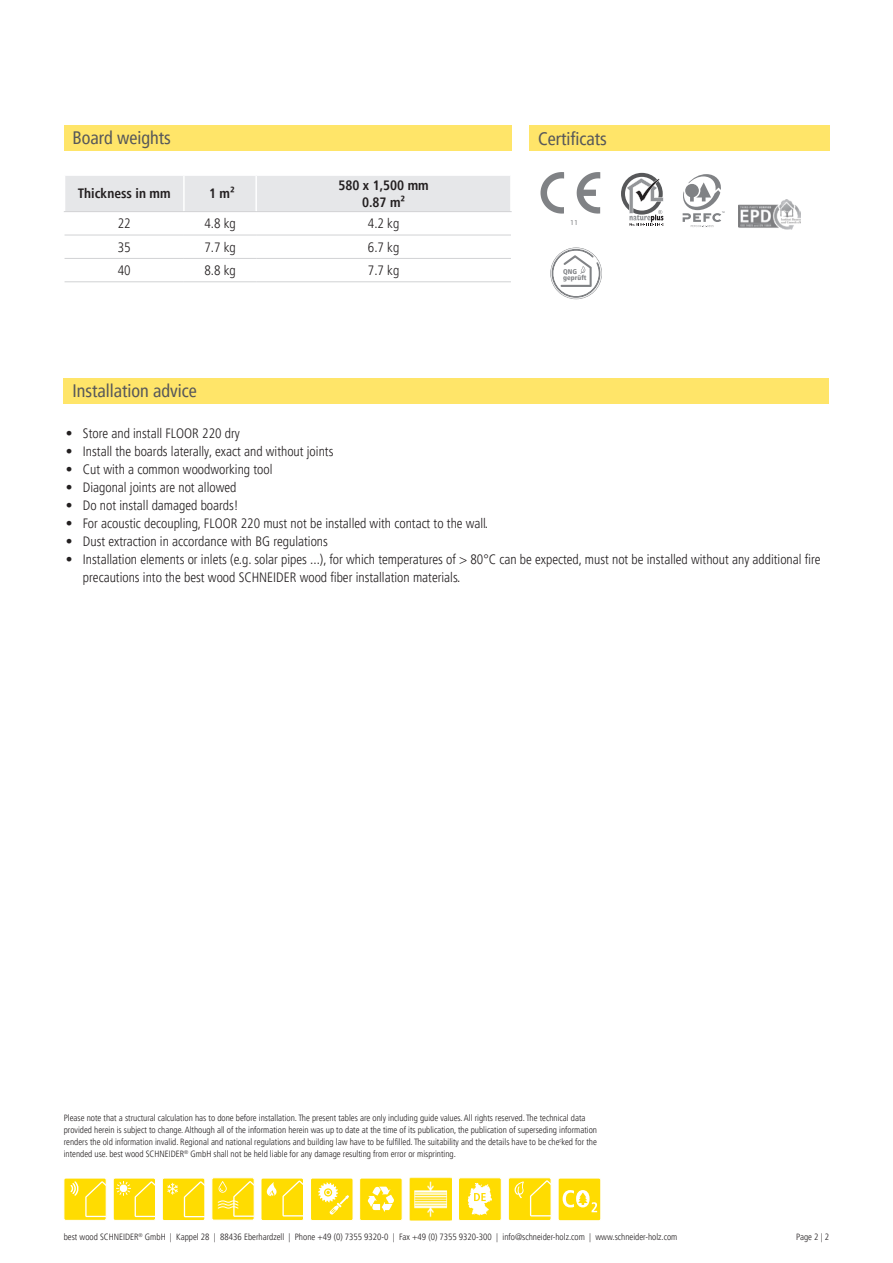
<style>
.page{position:relative;width:893px;height:1263px;background:#fff}
.page>*{position:absolute;margin:0;border:0;box-sizing:border-box;transform-origin:0 0}
.t1{font:condensed 18px "Frutiger LT Pro";color:#57585a}
.t2{font:300 condensed 13.5px/18px "Frutiger LT Pro";color:#231f20}
.t3{font:700 condensed 13.5px "Frutiger LT Pro";color:#231f20}
.t4{font:300 condensed 9px/12px "Frutiger LT Pro";color:#231f20}
.t5{font:7.5px "Myriad Pro";color:#808285}
.t6{font:900 condensed 6.9px/6.3px "Frutiger LT Pro";color:#808285}
</style>
<div class="page">
<img style="left:409px;top:1178px;width:43px;height:42px">
<div style="left:64px;top:1178px;width:42px;height:42px;background:#ffdc01;border-radius:2px"></div>
<div style="left:64px;top:1178px;width:42px;height:42px;border:1px solid #fff;border-radius:2px"></div>
<svg style="left:70px;top:1181px;width:36px;height:36px"></svg>
<div style="left:113px;top:1178px;width:42px;height:42px;background:linear-gradient(to right,#ffdc02,#ffdc01);border-radius:2px"></div>
<div style="left:113px;top:1178px;width:43px;height:42px;border:1px solid #fff;border-radius:2px"></div>
<svg style="left:116px;top:1181px;width:39px;height:36px"></svg>
<div style="left:162px;top:1178px;width:43px;height:42px;background:#ffdc01;border-radius:2px"></div>
<div style="left:162px;top:1178px;width:43px;height:43px;border:1px solid #fff;border-radius:2px"></div>
<svg style="left:184px;top:1181px;width:21px;height:36px"></svg>
<svg style="left:167px;top:1183px;width:11px;height:12px"></svg>
<div style="left:212px;top:1178px;width:42px;height:42px;background:#ffdc01;border-radius:2px"></div>
<div style="left:212px;top:1178px;width:42px;height:42px;border:1px solid #fff;border-radius:2px"></div>
<svg style="left:218px;top:1181px;width:36px;height:36px"></svg>
<div style="left:261px;top:1178px;width:42px;height:42px;background:#ffdc01;border-radius:2px"></div>
<div style="left:261px;top:1178px;width:43px;height:43px;border:1px solid #fff;border-radius:2px"></div>
<svg style="left:267px;top:1180px;width:36px;height:36px"></svg>
<div style="left:311px;top:1178px;width:42px;height:42px;background:#ffdc01;border-radius:2px"></div>
<div style="left:310px;top:1178px;width:43px;height:43px;border:1px solid #fff;border-radius:2px"></div>
<svg style="left:318px;top:1182px;width:31px;height:32px"></svg>
<div style="left:360px;top:1178px;width:42px;height:42px;background:#ffdc01;border-radius:2px"></div>
<div style="left:359px;top:1178px;width:43px;height:43px;border:1px solid #fff;border-radius:2px"></div>
<svg style="left:368px;top:1186px;width:26px;height:26px"></svg>
<div style="left:458px;top:1178px;width:43px;height:42px;background:#ffdc01;border-radius:2px"></div>
<div style="left:458px;top:1178px;width:43px;height:43px;border:1px solid #fff;border-radius:2px"></div>
<svg style="left:468px;top:1183px;width:24px;height:33px"></svg>
<div style="left:508px;top:1178px;width:43px;height:42px;background:#ffdc01;border-radius:2px"></div>
<div style="left:508px;top:1178px;width:43px;height:43px;border:1px solid #fff;border-radius:2px"></div>
<svg style="left:530px;top:1180px;width:21px;height:36px"></svg>
<svg style="left:514px;top:1181px;width:10px;height:17px"></svg>
<div style="left:558px;top:1178px;width:43px;height:43px;background:#ffdc01;border-radius:2px"></div>
<div style="left:558px;top:1178px;width:43px;height:43px;border:1px solid #fff;border-radius:2px"></div>
<svg style="left:563px;top:1190px;width:34px;height:22px"></svg>
<div style="left:64px;top:125px;width:448px;height:26px;background:#ffe569"></div>
<div style="left:64px;top:378px;width:765px;height:26px;background:#ffe569"></div>
<div style="left:65px;top:176px;width:445px;height:35px;background:#e6e7e9"></div>
<hr style="left:183px;top:176px;width:2px;height:35px;background:#fff">
<hr style="left:255px;top:176px;width:2px;height:35px;background:#fff">
<hr style="left:64px;top:211px;width:120px;height:1px;background:#d1d2d4">
<hr style="left:184px;top:211px;width:72px;height:1px;background:#d1d2d4">
<hr style="left:256px;top:211px;width:256px;height:1px;background:#d1d2d4">
<hr style="left:65px;top:235px;width:119px;height:1px;background:#d1d2d4">
<hr style="left:184px;top:235px;width:72px;height:1px;background:#d1d2d4">
<hr style="left:256px;top:235px;width:255px;height:1px;background:#d1d2d4">
<hr style="left:65px;top:258px;width:119px;height:1px;background:#d1d2d4">
<hr style="left:65px;top:282px;width:119px;height:1px;background:#d1d2d4">
<hr style="left:184px;top:258px;width:72px;height:1px;background:#d1d2d4">
<hr style="left:184px;top:282px;width:72px;height:1px;background:#d1d2d4">
<hr style="left:256px;top:258px;width:255px;height:1px;background:#d1d2d4">
<hr style="left:256px;top:282px;width:255px;height:1px;background:#d1d2d4">
<div style="left:529px;top:125px;width:301px;height:26px;background:#ffe569"></div>
<svg style="left:621px;top:173px;width:42px;height:53px"></svg>
<img style="left:739px;top:200px;width:61px;height:29px">
<svg style="left:682px;top:174px;width:43px;height:53px"></svg>
<svg style="left:550px;top:247px;width:52px;height:53px"></svg>
<svg style="left:540px;top:172px;width:61px;height:42px"></svg>
<p class="t1" style="left:72px;top:127px;width:100px">Board weights</p>
<p class="t3" style="left:78px;top:186px;width:94px">Thickness in mm</p>
<p class="t3" style="left:209px;top:186px;width:27px">1 m²</p>
<p class="t3" style="left:338px;top:178px;width:92px">580 x 1,500 mm</p>
<p class="t3" style="left:362px;top:194px;width:45px">0.87 m²</p>
<p class="t2" style="left:118px;top:215px;width:14px">22</p>
<p class="t2" style="left:204px;top:215px;width:33px">4.8 kg</p>
<p class="t2" style="left:368px;top:215px;width:33px">4.2 kg</p>
<p class="t2" style="left:118px;top:238px;width:14px">35</p>
<p class="t2" style="left:204px;top:238px;width:33px">7.7 kg</p>
<p class="t2" style="left:368px;top:238px;width:33px">6.7 kg</p>
<p class="t2" style="left:118px;top:262px;width:14px">40</p>
<p class="t2" style="left:204px;top:262px;width:33px">8.8 kg</p>
<p class="t2" style="left:368px;top:262px;width:33px">7.7 kg</p>
<p class="t1" style="left:72px;top:380px;width:126px">Installation advice</p>
<p class="t1" style="left:538px;top:129px;width:70px">Certificats</p>
<p class="t5" style="left:570px;top:218px;width:9px">11</p>
<p class="t6" style="left:563px;top:268px;width:25px">QNG geprüft</p>
<p class="t2" style="left:66px;top:424px;width:175px">• Store and install FLOOR 220 dry</p>
<p class="t2" style="left:66px;top:442px;width:269px">• Install the boards laterally, exact and without joints</p>
<p class="t2" style="left:66px;top:460px;width:208px">• Cut with a common woodworking tool</p>
<p class="t2" style="left:66px;top:478px;width:172px">• Diagonal joints are not allowed</p>
<p class="t2" style="left:66px;top:496px;width:174px">• Do not install damaged boards!</p>
<p class="t2" style="left:66px;top:514px;width:424px">• For acoustic decoupling, FLOOR 220 must not be installed with contact to the wall.</p>
<p class="t2" style="left:66px;top:532px;width:264px">• Dust extraction in accordance with BG regulations</p>
<p class="t2" style="left:83px;top:550px;width:739px;text-indent:-17px">• Installation elements or inlets (e.g. solar pipes ...), for which temperatures of &gt; 80°C can be expected, must not be installed without any additional fire precautions into the best wood SCHNEIDER wood fiber installation materials.</p>
<p class="t4" style="left:64px;top:1112px;width:535px">Please note that a structural calculation has to done before installation. The present tables are only including guide values. All rights reserved. The technical data provided herein is subject to change. Although all of the information herein was up to date at the time of its publication, the publication of superseding information renders the old information invalid. Regional and national regulations and building law have to be fulfilled. The suitability and the details have to be che<sup>c</sup>ked for the intended use. best wood SCHNEIDER<sup>®</sup> GmbH shall not be held liable for any damage resulting from error or misprinting.</p>
<p class="t4" style="left:64px;top:1231px;width:615px">best wood SCHNEIDER<sup>®</sup> GmbH | Kappel 28 | 88436 Eberhardzell | Phone +49 (0) 7355 9320-0 | Fax +49 (0) 7355 9320-300 | info@schneider-holz.com | www.schneider-holz.com</p>
<p class="t4" style="left:796px;top:1231px;width:34px">Page 2 | 2</p>
</div>
